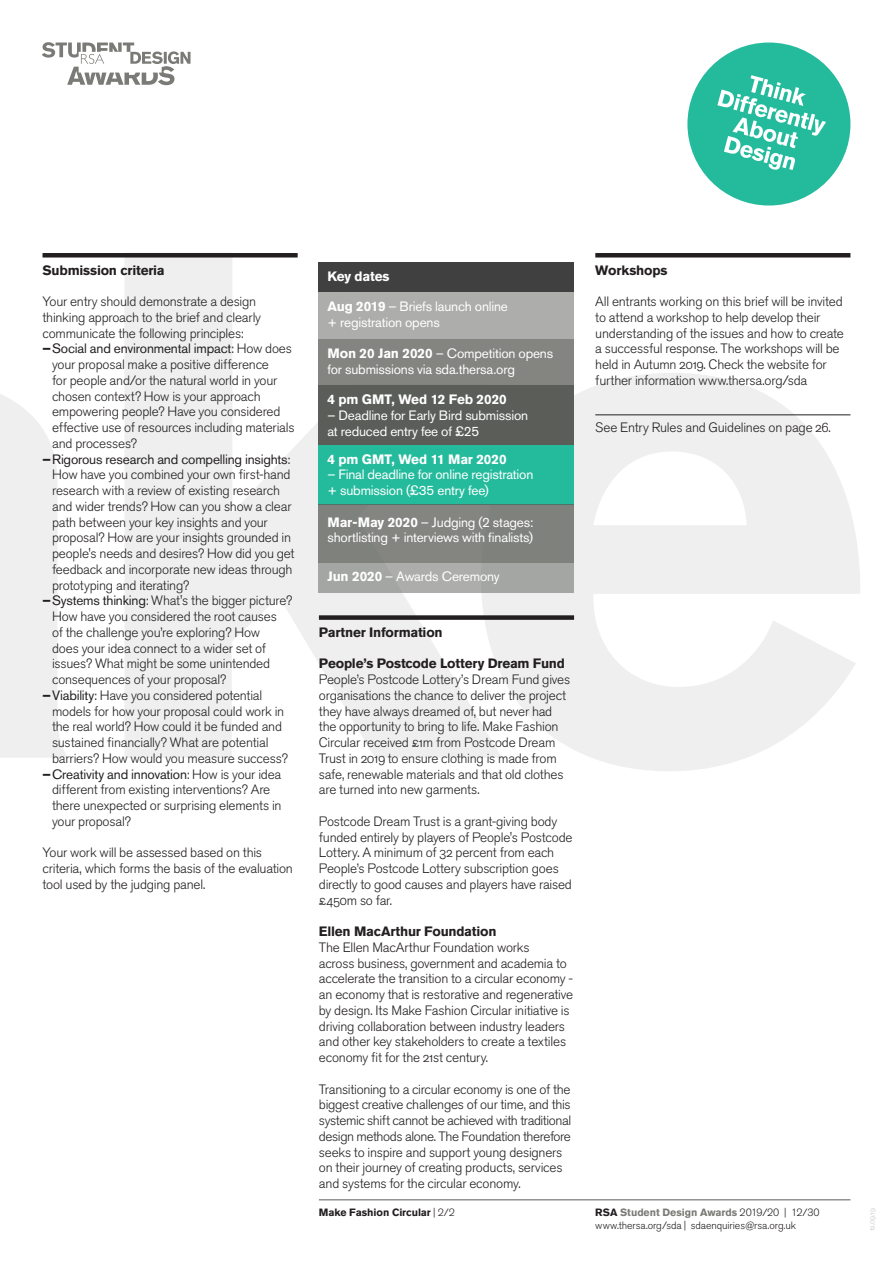
<style>
.page{position:relative;width:893px;height:1263px;background:#fff}
.page>*{position:absolute;margin:0;border:0;box-sizing:border-box;transform-origin:0 0}
.Body_-_Light{font:300 13.5px/15.8px "Akzidenz Grotesk Std";letter-spacing:-.015em;color:#231f20}
.Body_-_Medium{font:300 13.5px/15.8px "Akzidenz Grotesk Std";letter-spacing:-.015em;color:#231f20}
.Body_-_Light-2{font:13.5px/15.8px "Akzidenz Grotesk Std";letter-spacing:-.015em;color:#fff}
.Body_-_Bold{font:700 13.5px "Akzidenz Grotesk Std";letter-spacing:-.015em;color:#231f20}
.Body_-_Light-3{font:700 13.5px "Akzidenz Grotesk Std";letter-spacing:-.01em;color:#fff}
.Body_-_Bold_3pt_rule{font:700 13.5px "Akzidenz Grotesk Std";letter-spacing:-.015em;color:#231f20}
.Body_-_Light__25pt_r{font:300 13.5px "Akzidenz Grotesk Std";letter-spacing:-.015em;color:#231f20}
.t1{font:300 10.5px/13.5px "Akzidenz Grotesk Std";letter-spacing:-.01em;color:#231f20}
.Body_-_Light-4{font:700 10.5px "Akzidenz Grotesk Std";letter-spacing:-.01em;color:#231f20}
.t2{font:300 7.5px "Akzidenz Grotesk Std";color:#c9c6c4}
.s1{font-weight:700}
.s2{font-weight:400}
.s3{font-weight:300}
.s4{font-weight:700;color:#7a7a76}
</style>
<div class="page">
<svg style="left:42px;top:42px;width:148px;height:43px"></svg>
<hr style="left:319px;top:1199px;width:531px;height:1px;background:#5b5d58">
<svg style="left:0;top:253px;width:860px;height:518px;fill:#eeefee"></svg>
<hr style="left:43px;top:253px;width:255px;height:4px;background:#231f20">
<div style="left:319px;top:615px;width:255px;height:5px;background:#231f20"></div>
<div style="left:319px;top:262px;width:255px;height:30px;background:#404040"></div>
<div style="left:319px;top:292px;width:255px;height:47px;background:#adaeab"></div>
<div style="left:319px;top:339px;width:255px;height:47px;background:#848581"></div>
<div style="left:319px;top:385px;width:255px;height:60px;background:#5b5d58"></div>
<div style="left:319px;top:445px;width:255px;height:60px;background:#24bb9d"></div>
<div style="left:319px;top:504px;width:255px;height:59px;background:#7f817d"></div>
<div style="left:319px;top:563px;width:255px;height:29px;background:#a4a6a3"></div>
<hr style="left:595px;top:253px;width:255px;height:4px;background:#231f20">
<hr style="left:595px;top:415px;width:255px;height:1px;background:#231f20">
<div style="left:687px;top:43px;width:163px;height:163px;background:#24bb9d;border-radius:50%"></div>
<svg style="left:717px;top:75px;width:109px;height:95px"></svg>
<p class="Body_-_Bold_3pt_rule" style="left:43px;top:262px;width:124px">Submission criteria</p>
<p class="Body_-_Light" style="left:43px;top:294px;width:220px">Your entry should demonstrate a design thinking approach to the brief and clearly communicate the following principles:</p>
<p class="Body_-_Medium" style="left:52px;top:341px;width:244px;text-indent:-10px"><span class="s1">–</span><span class="s2">Social and environmental impact</span>: How does your proposal make a positive difference<br>for people and/or the natural world in your chosen context? How is your approach empowering people? Have you considered effective use of resources including materials and processes?</p>
<p class="Body_-_Medium" style="left:52px;top:451px;width:244px;text-indent:-10px"><span class="s1">–</span><span class="s2">Rigorous research and compelling insights</span>:<br>How have you combined your own first-hand research with a review of existing research and wider trends? How can you show a clear path between your key insights and your proposal? How are your insights grounded in people's needs and desires? How did you get feedback and incorporate new ideas through prototyping and iterating?</p>
<p class="Body_-_Medium" style="left:52px;top:593px;width:242px;text-indent:-10px"><span class="s1">–</span><span class="s2">Systems thinking</span>: What's the bigger picture?<br>How have you considered the root causes<br>of the challenge you’re exploring? How<br>does your idea connect to a wider set of issues? What might be some unintended consequences of your proposal?</p>
<p class="Body_-_Medium" style="left:52px;top:687px;width:237px;text-indent:-10px"><span class="s1">–</span><span class="s2">Viability</span>: Have you considered potential models for how your proposal could work in the real world? How could it be funded and sustained financially? What are potential barriers? How would you measure success?</p>
<p class="Body_-_Medium" style="left:52px;top:766px;width:231px;text-indent:-10px"><span class="s1">–</span><span class="s2">Creativity and innovation</span>: How is your idea different from existing interventions? Are there unexpected or surprising elements in your proposal?</p>
<p class="Body_-_Light" style="left:43px;top:845px;width:252px">Your work will be assessed based on this criteria, which forms the basis of the evaluation tool used by the judging panel.</p>
<p class="Body_-_Light-3" style="left:327px;top:268px;width:64px">Key dates</p>
<p class="Body_-_Light-2" style="left:327px;top:298px;width:182px"><span class="s1">Aug 2019</span> – Briefs launch online + registration opens</p>
<p class="Body_-_Light-2" style="left:327px;top:345px;width:227px"><span class="s1">Mon 20 Jan 2020</span> – Competition opens for submissions via sda.thersa.org</p>
<p class="Body_-_Light-3" style="left:327px;top:392px;width:181px">4 pm GMT, Wed 12 Feb 2020</p>
<p class="Body_-_Light-2" style="left:327px;top:407px;width:202px">– Deadline for Early Bird submission at reduced entry fee of £25</p>
<p class="Body_-_Light-3" style="left:327px;top:451px;width:181px">4 pm GMT, Wed 11 Mar 2020</p>
<p class="Body_-_Light-2" style="left:327px;top:467px;width:208px">– Final deadline for online registration + submission (£35 entry fee)</p>
<p class="Body_-_Light-2" style="left:327px;top:514px;width:208px"><span class="s1">Mar-May 2020</span> – Judging (2 stages: shortlisting + interviews with finalists)</p>
<p class="Body_-_Light-2" style="left:327px;top:569px;width:174px"><span class="s1">Jun 2020</span> – Awards Ceremony</p>
<p class="Body_-_Bold_3pt_rule" style="left:319px;top:624px;width:125px">Partner Information</p>
<p class="Body_-_Bold" style="left:319px;top:656px;width:247px">People’s Postcode Lottery Dream Fund</p>
<p class="Body_-_Light" style="left:319px;top:672px;width:253px">People’s Postcode Lottery’s Dream Fund gives organisations the chance to deliver the project they have always dreamed of, but never had the opportunity to bring to life. Make Fashion Circular received £1m from Postcode Dream Trust in 2019 to ensure clothing is made from safe, renewable materials and that old clothes are turned into new garments.</p>
<p class="Body_-_Light" style="left:319px;top:813px;width:255px">Postcode Dream Trust is a grant-giving body funded entirely by players of People's Postcode Lottery. A minimum of 32 percent from each People’s Postcode Lottery subscription goes directly to good causes and players have raised £450m so far.</p>
<p class="Body_-_Bold" style="left:319px;top:923px;width:179px">Ellen MacArthur Foundation</p>
<p class="Body_-_Light" style="left:319px;top:939px;width:256px">The Ellen MacArthur Foundation works<br>across business, government and academia to accelerate the transition to a circular economy - an economy that is restorative and regenerative by design. Its Make Fashion Circular initiative is driving collaboration between industry leaders and other key stakeholders to create a textiles economy fit for the 21st century.</p>
<p class="Body_-_Light" style="left:319px;top:1081px;width:254px">Transitioning to a circular economy is one of the biggest creative challenges of our time, and this systemic shift cannot be achieved with traditional design methods alone. The Foundation therefore seeks to inspire and support young designers on their journey of creating products, services and systems for the circular economy.</p>
<p class="Body_-_Light-4" style="left:319px;top:1206px;width:137px">Make Fashion Circular <span class="s3">| 2/2</span></p>
<p class="Body_-_Bold_3pt_rule" style="left:595px;top:262px;width:74px">Workshops</p>
<p class="Body_-_Light" style="left:595px;top:294px;width:250px">All entrants working on this brief will be invited to attend a workshop to help develop their understanding of the issues and how to create a successful response. The workshops will be held in Autumn 2019. Check the website for further information www.thersa.org/sda</p>
<p class="Body_-_Light__25pt_r" style="left:595px;top:420px;width:237px">See Entry Rules and Guidelines on page 26.</p>
<p class="t1" style="left:595px;top:1205px;width:226px"><span class="s1">RSA</span> <span class="s4">Student Design Awards</span> 2019/20 | 12/30 www.thersa.org/sda | sdaenquiries@rsa.org.uk</p>
<p class="t2" style="left:868px;top:1231px;width:24px;rotate:-90deg">12.09.19</p>
</div>
